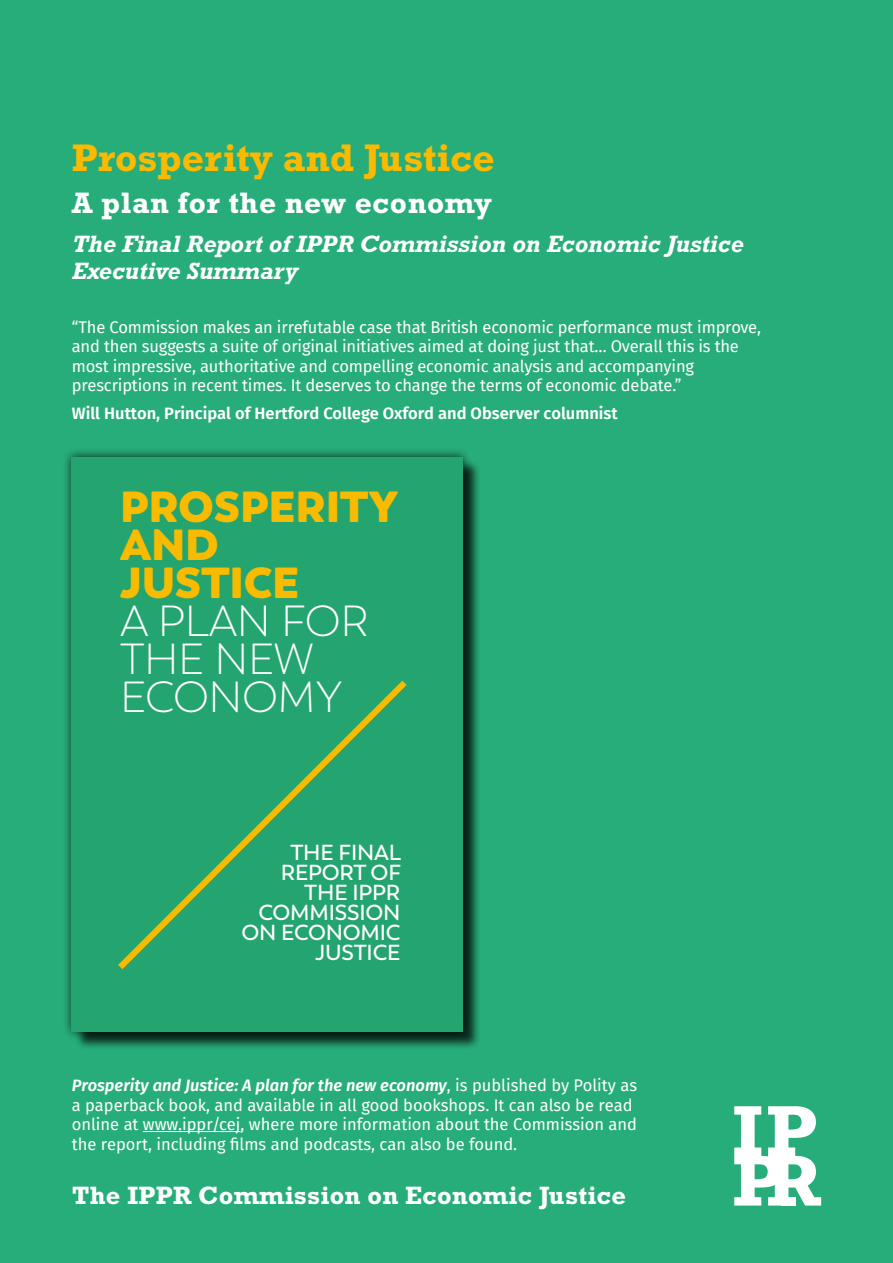
<style>
.page{position:relative;width:893px;height:1263px;background:#27ad7a}
.page>*{position:absolute;margin:0;border:0;box-sizing:border-box;transform-origin:0 0}
.t1{font:300 43.35px/38px "Boston";letter-spacing:-.01em;color:#fff}
.t2{font:800 43.35px/38px "Boston";letter-spacing:-.01em;color:#f9bb00}
.t3{font:700 39px "Rockwell Std";color:#fbba00}
.t4{font:700 30px "Rockwell Std";letter-spacing:.02em;color:#fff}
.t5{font:700 25.5px "Rockwell Std";letter-spacing:.01em;color:#fff}
.t6{font:italic 700 24px/27px "Rockwell Std";color:#fff}
.t7{font:600 21.75px/20px "Boston";letter-spacing:-.01em;color:#fff;text-align:right}
.t8{font:16.5px/19.5px "Fira Sans";letter-spacing:-.01em;color:#fff}
.t9{font:600 16.5px "Fira Sans";color:#fff}
.s1{font-weight:600;font-style:italic}
</style>
<div class="page">
<svg style="left:734px;top:1106px;width:87px;height:99px"></svg>
<div style="left:74px;top:459px;width:408px;height:591px;background:#000;opacity:.75"></div>
<div style="left:62px;top:447px;width:411px;height:594px;background:#000;opacity:.75"></div>
<div style="left:72px;top:457px;width:391px;height:574px;background:#24a56f"></div>
<svg style="left:118px;top:680px;width:289px;height:289px"></svg>
<svg style="left:461px;top:1035px;width:6px;height:7px"></svg>
<hr style="left:143px;top:1131px;width:98px;height:1px;background:#fff">
<h2 class="t3" style="left:72px;top:135px;width:424px">Prosperity and Justice</h2>
<h3 class="t4" style="left:72px;top:185px;width:422px">A plan for the new economy</h3>
<h3 class="t6" style="left:72px;top:230px;width:673px">The Final Report of IPPR Commission on Economic Justice<br>Executive Summary</h3>
<p class="t8" style="left:72px;top:317px;width:691px">“The Commission makes an irrefutable case that British economic performance must improve, and then suggests a suite of original initiatives aimed at doing just that… Overall this is the most impressive, authoritative and compelling economic analysis and accompanying prescriptions in recent times. It deserves to change the terms of economic debate.”</p>
<p class="t9" style="left:72px;top:400px;width:547px">Will Hutton, Principal of Hertford College Oxford and Observer columnist</p>
<h1 class="t2" style="left:120px;top:488px;width:280px">PROSPERITY<br>AND<br>JUSTICE</h1>
<h1 class="t1" style="left:120px;top:603px;width:251px">A PLAN FOR<br>THE NEW<br>ECONOMY</h1>
<h3 class="t7" style="left:241px;top:842px;width:161px">THE FINAL<br>REPORT OF<br>THE IPPR<br>COMMISSION<br>ON ECONOMIC<br>JUSTICE</h3>
<p class="t8" style="left:72px;top:1075px;width:567px"><span class="s1">Prosperity and Justice: A plan for the new economy</span>, is published by Polity as a paperback book, and available in all good bookshops. It can also be read online at www.ippr/cej, where more information about the Commission and the report, including films and podcasts, can also be found.</p>
<h3 class="t5" style="left:72px;top:1180px;width:555px">The IPPR Commission on Economic Justice</h3>
</div>
